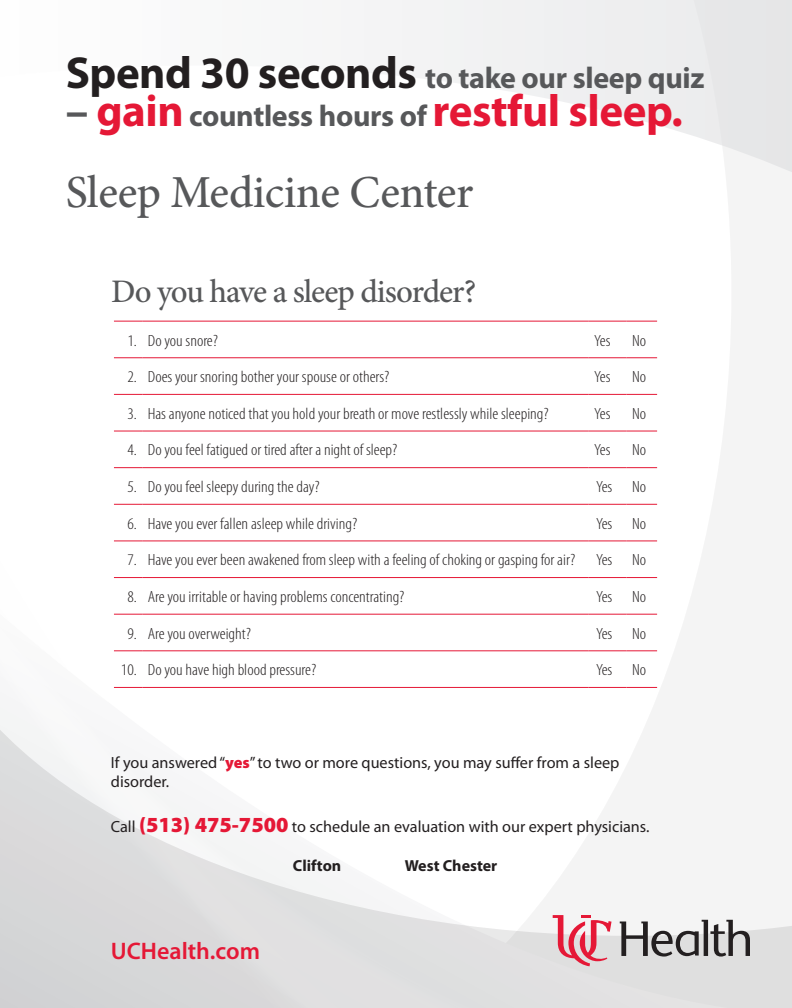
<style>
.page{position:relative;width:792px;height:1008px;background:#fff}
.page>*{position:absolute;margin:0;border:0;box-sizing:border-box;transform-origin:0 0}
.t1{font:500 45.85px "Minion Pro";letter-spacing:-.01em;color:#57585a}
.t2{font:700 45px "Myriad Pro";letter-spacing:-.01em;color:#e51836}
.t3{font:500 32.9px "Minion Pro";letter-spacing:-.03em;color:#57585a}
.t4{font:700 30px "Myriad Pro";letter-spacing:-.01em;color:#57585a}
.t5{font:600 24px "Myriad Pro";color:#e51836}
.t6{font:300 condensed 16.3px "Myriad Pro";color:#231f20;scale:1.1 1}
.t7{font:16.2px/19.4px "Myriad Pro";color:#231f20}
.t8{font:700 16px "Myriad Pro";color:#231f20}
.s1{font-size:45px;color:#231f20}
.s2{color:#57585a}
.s3{font-size:30px;color:#57585a}
.s4{font-weight:900;color:#e51836}
.s5{font-weight:900;font-size:21.6px;color:#e51836}
</style>
<div class="page">
<svg style="left:0;top:685px;width:792px;height:323px"></svg>
<svg style="left:364px;top:0;width:428px;height:179px"></svg>
<svg style="left:114px;top:321px;width:28px;height:1px"></svg>
<hr style="left:142px;top:321px;width:447px;height:1px;background:#e51836">
<hr style="left:589px;top:321px;width:38px;height:1px;background:#e51836">
<hr style="left:627px;top:321px;width:30px;height:1px;background:#e51836">
<svg style="left:114px;top:357px;width:28px;height:1px"></svg>
<hr style="left:142px;top:357px;width:447px;height:1px;background:#e51836">
<hr style="left:589px;top:357px;width:38px;height:1px;background:#e51836">
<hr style="left:627px;top:357px;width:30px;height:1px;background:#e51836">
<svg style="left:114px;top:394px;width:28px;height:1px"></svg>
<hr style="left:142px;top:394px;width:447px;height:1px;background:#e51836">
<hr style="left:589px;top:394px;width:38px;height:1px;background:#e51836">
<hr style="left:627px;top:394px;width:30px;height:1px;background:#e51836">
<svg style="left:114px;top:431px;width:28px;height:1px"></svg>
<hr style="left:142px;top:431px;width:447px;height:1px;background:#e51836">
<hr style="left:589px;top:431px;width:38px;height:1px;background:#e51836">
<hr style="left:627px;top:431px;width:30px;height:1px;background:#e51836">
<svg style="left:114px;top:467px;width:28px;height:1px"></svg>
<hr style="left:142px;top:467px;width:447px;height:1px;background:#e51836">
<hr style="left:589px;top:467px;width:38px;height:1px;background:#e51836">
<hr style="left:627px;top:467px;width:30px;height:1px;background:#e51836">
<svg style="left:114px;top:504px;width:28px;height:1px"></svg>
<hr style="left:142px;top:504px;width:447px;height:1px;background:#e51836">
<hr style="left:589px;top:504px;width:38px;height:1px;background:#e51836">
<hr style="left:627px;top:504px;width:30px;height:1px;background:#e51836">
<svg style="left:114px;top:541px;width:28px;height:1px"></svg>
<hr style="left:142px;top:541px;width:447px;height:1px;background:#e51836">
<hr style="left:589px;top:541px;width:38px;height:1px;background:#e51836">
<hr style="left:627px;top:541px;width:30px;height:1px;background:#e51836">
<svg style="left:114px;top:577px;width:28px;height:1px"></svg>
<hr style="left:142px;top:577px;width:447px;height:1px;background:#e51836">
<hr style="left:589px;top:577px;width:38px;height:1px;background:#e51836">
<hr style="left:627px;top:577px;width:30px;height:1px;background:#e51836">
<svg style="left:114px;top:614px;width:28px;height:1px"></svg>
<hr style="left:142px;top:614px;width:447px;height:1px;background:#e51836">
<hr style="left:589px;top:614px;width:38px;height:1px;background:#e51836">
<hr style="left:627px;top:614px;width:30px;height:1px;background:#e51836">
<svg style="left:114px;top:650px;width:28px;height:1px"></svg>
<hr style="left:142px;top:650px;width:447px;height:1px;background:#e51836">
<hr style="left:589px;top:650px;width:38px;height:1px;background:#e51836">
<hr style="left:627px;top:650px;width:30px;height:1px;background:#e51836">
<svg style="left:114px;top:687px;width:28px;height:1px"></svg>
<hr style="left:142px;top:687px;width:447px;height:1px;background:#e51836">
<hr style="left:589px;top:687px;width:38px;height:1px;background:#e51836">
<hr style="left:627px;top:687px;width:30px;height:1px;background:#e51836">
<svg style="left:620px;top:920px;width:130px;height:37px"></svg>
<svg style="left:553px;top:915px;width:59px;height:51px"></svg>
<h3 class="t4" style="left:66px;top:61px;width:640px"><span class="s1">Spend 30 seconds</span> to take our sleep quiz</h3>
<h2 class="t2" style="left:66px;top:86px;width:619px"><span class="s2">–</span> gain <span class="s3">countless hours of</span> restful sleep.</h2>
<h1 class="t1" style="left:66px;top:161px;width:409px">Sleep Medicine Center</h1>
<h3 class="t3" style="left:111px;top:269px;width:367px">Do you have a sleep disorder?</h3>
<p class="t6" style="left:127px;top:331px;width:84px">1. Do you snore?</p>
<p class="t6" style="left:594px;top:331px;width:16px">Yes</p>
<p class="t6" style="left:632px;top:331px;width:14px">No</p>
<p class="t6" style="left:127px;top:368px;width:240px">2. Does your snoring bother your spouse or others?</p>
<p class="t6" style="left:594px;top:368px;width:16px">Yes</p>
<p class="t6" style="left:632px;top:368px;width:14px">No</p>
<p class="t6" style="left:127px;top:405px;width:385px">3. Has anyone noticed that you hold your breath or move restlessly while sleeping?</p>
<p class="t6" style="left:594px;top:405px;width:16px">Yes</p>
<p class="t6" style="left:632px;top:405px;width:14px">No</p>
<p class="t6" style="left:127px;top:441px;width:247px">4. Do you feel fatigued or tired after a night of sleep?</p>
<p class="t6" style="left:594px;top:441px;width:16px">Yes</p>
<p class="t6" style="left:632px;top:441px;width:14px">No</p>
<p class="t6" style="left:127px;top:478px;width:176px">5. Do you feel sleepy during the day?</p>
<p class="t6" style="left:596px;top:478px;width:47px">Yes No</p>
<p class="t6" style="left:127px;top:515px;width:211px">6. Have you ever fallen asleep while driving?</p>
<p class="t6" style="left:596px;top:515px;width:47px">Yes No</p>
<p class="t6" style="left:127px;top:551px;width:409px">7. Have you ever been awakened from sleep with a feeling of choking or gasping for air?</p>
<p class="t6" style="left:596px;top:551px;width:47px">Yes No</p>
<p class="t6" style="left:127px;top:588px;width:254px">8. Are you irritable or having problems concentrating?</p>
<p class="t6" style="left:596px;top:588px;width:47px">Yes No</p>
<p class="t6" style="left:127px;top:625px;width:114px">9. Are you overweight?</p>
<p class="t6" style="left:596px;top:625px;width:47px">Yes No</p>
<p class="t6" style="left:121px;top:661px;width:179px">10. Do you have high blood pressure?</p>
<p class="t6" style="left:596px;top:661px;width:47px">Yes No</p>
<p class="t7" style="left:111px;top:753px;width:510px">If you answered “<span class="s4">yes</span>” to two or more questions, you may suffer from a sleep disorder.</p>
<p class="t7" style="left:111px;top:818px;width:540px">Call <span class="s5">(513) 475-7500</span> to schedule an evaluation with our expert physicians.</p>
<p class="t8" style="left:293px;top:857px;width:50px">Clifton</p>
<p class="t8" style="left:405px;top:857px;width:94px">West Chester</p>
<h3 class="t5" style="left:111px;top:936px;width:151px">UCHealth.com</h3>
</div>
